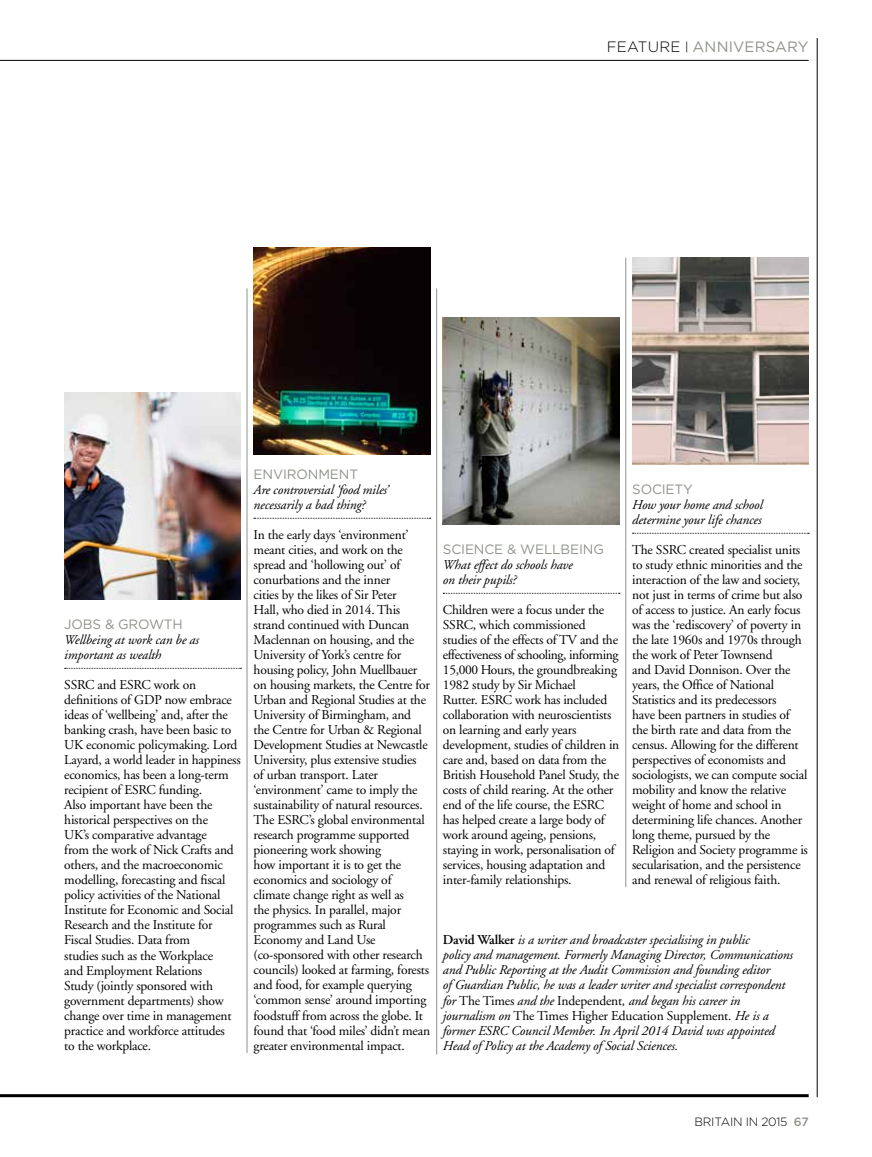
<style>
.page{position:relative;width:872px;height:1157px;background:#fff}
.page>*{position:absolute;margin:0;border:0;box-sizing:border-box;transform-origin:0 0}
.t1{font:15px "Gotham";letter-spacing:.005em;color:#8f948b}
.t2{font:13.5px/15px "Adobe Garamond";letter-spacing:-.015em;color:#000}
.t3{font:italic 13.5px/15px "Adobe Garamond";letter-spacing:-.01em;color:#000}
.t4{font:13.5px "Gotham";letter-spacing:-.01em;color:#8f948b}
.t5{font:300 12px "Gotham";letter-spacing:-.02em;color:#000}
.s1{font-weight:300;color:#000}
.s2{font-family:"Glasgow";color:#000}
.s3{font-weight:600;font-style:normal}
.s4{font-style:normal}
.s5{font-weight:500;color:#8f948b}
</style>
<div class="page">
<svg style="left:254px;top:518px;width:177px;height:1px"></svg>
<svg style="left:65px;top:668px;width:176px;height:1px"></svg>
<svg style="left:443px;top:593px;width:177px;height:1px"></svg>
<img style="left:64px;top:392px;width:177px;height:207px">
<img style="left:253px;top:248px;width:177px;height:206px">
<img style="left:443px;top:318px;width:176px;height:206px">
<img style="left:632px;top:258px;width:176px;height:206px">
<hr style="left:0;top:60px;width:808px;height:1px;background:#000">
<hr style="left:817px;top:38px;width:1px;height:1059px;background:#000">
<hr style="left:0;top:1094px;width:808px;height:3px;background:#000">
<hr style="left:436px;top:288px;width:1px;height:766px;background:#8f948b">
<hr style="left:625px;top:258px;width:1px;height:629px;background:#8f948b">
<hr style="left:247px;top:288px;width:1px;height:765px;background:#8f948b">
<svg style="left:632px;top:533px;width:177px;height:1px"></svg>
<p class="t1" style="left:607px;top:37px;width:203px"><span class="s1">FEATURE</span> <span class="s2">|</span> ANNIVERSARY</p>
<p class="t4" style="left:64px;top:616px;width:120px">JOBS &amp; GROWTH</p>
<p class="t3" style="left:64px;top:633px;width:136px">Wellbeing at work can be as important as wealth</p>
<p class="t2" style="left:64px;top:678px;width:178px">SSRC and ESRC work on definitions of GDP now embrace ideas of ‘wellbeing’ and, after the banking crash, have been basic to<br>UK economic policymaking. Lord<br>Layard, a world leader in happiness economics, has been a long-term recipient of ESRC funding.<br>Also important have been the historical perspectives on the<br>UK’s comparative advantage<br>from the work of Nick Crafts and others, and the macroeconomic modelling, forecasting and fiscal policy activities of the National<br>Institute for Economic and Social<br>Research and the Institute for<br>Fiscal Studies. Data from<br>studies such as the Workplace<br>and Employment Relations<br>Study (jointly sponsored with government departments) show change over time in management practice and workforce attitudes<br>to the workplace.</p>
<p class="t4" style="left:253px;top:466px;width:106px">ENVIRONMENT</p>
<p class="t3" style="left:253px;top:483px;width:136px">Are controversial ‘food miles’ necessarily a bad thing?</p>
<p class="t2" style="left:253px;top:528px;width:178px">In the early days ‘environment’ meant cities, and work on the spread and ‘hollowing out’ of conurbations and the inner<br>cities by the likes of Sir Peter<br>Hall, who died in 2014. This strand continued with Duncan<br>Maclennan on housing, and the<br>University of York’s centre for housing policy, John Muellbauer on housing markets, the Centre for<br>Urban and Regional Studies at the<br>University of Birmingham, and the Centre for Urban &amp; Regional<br>Development Studies at Newcastle<br>University, plus extensive studies of urban transport. Later ‘environment’ came to imply the sustainability of natural resources.<br>The ESRC’s global environmental research programme supported pioneering work showing<br>how important it is to get the economics and sociology of climate change right as well as<br>the physics. In parallel, major programmes such as Rural<br>Economy and Land Use (co-sponsored with other research councils) looked at farming, forests and food, for example querying ‘common sense’ around importing foodstuff from across the globe. It found that ‘food miles’ didn’t mean greater environmental impact.</p>
<p class="t4" style="left:443px;top:541px;width:162px">SCIENCE &amp; WELLBEING</p>
<p class="t3" style="left:443px;top:558px;width:131px">What effect do schools have on their pupils?</p>
<p class="t2" style="left:443px;top:603px;width:178px">Children were a focus under the<br>SSRC, which commissioned studies of the effects of TV and the effectiveness of schooling, informing<br>15,000 Hours, the groundbreaking<br>1982 study by Sir Michael<br>Rutter. ESRC work has included collaboration with neuroscientists on learning and early years development, studies of children in care and, based on data from the<br>British Household Panel Study, the costs of child rearing. At the other end of the life course, the ESRC has helped create a large body of work around ageing, pensions, staying in work, personalisation of services, housing adaptation and inter-family relationships.</p>
<p class="t4" style="left:632px;top:481px;width:62px">SOCIETY</p>
<p class="t3" style="left:632px;top:498px;width:132px">How your home and school determine your life chances</p>
<p class="t2" style="left:632px;top:543px;width:177px">The SSRC created specialist units to study ethnic minorities and the interaction of the law and society, not just in terms of crime but also of access to justice. An early focus was the ‘rediscovery’ of poverty in the late 1960s and 1970s through the work of Peter Townsend<br>and David Donnison. Over the years, the Office of National<br>Statistics and its predecessors<br>have been partners in studies of the birth rate and data from the census. Allowing for the different perspectives of economists and sociologists, we can compute social mobility and know the relative weight of home and school in determining life chances. Another long theme, pursued by the<br>Religion and Society programme is secularisation, and the persistence and renewal of religious faith.</p>
<p class="t3" style="left:443px;top:933px;width:352px"><span class="s3">David Walker</span> is a writer and broadcaster specialising in public<br>policy and management. Formerly Managing Director, Communications and Public Reporting at the Audit Commission and founding editor<br>of Guardian Public, he was a leader writer and specialist correspondent for <span class="s4">The Times</span> and the <span class="s4">Independent</span>, and began his career in journalism on <span class="s4">The Times Higher Education Supplement</span>. He is a former ESRC Council Member. In April 2014 David was appointed Head of Policy at the Academy of Social Sciences.</p>
<p class="t5" style="left:694px;top:1114px;width:116px">BRITAIN IN 2015 <span class="s5">67</span></p>
</div>
